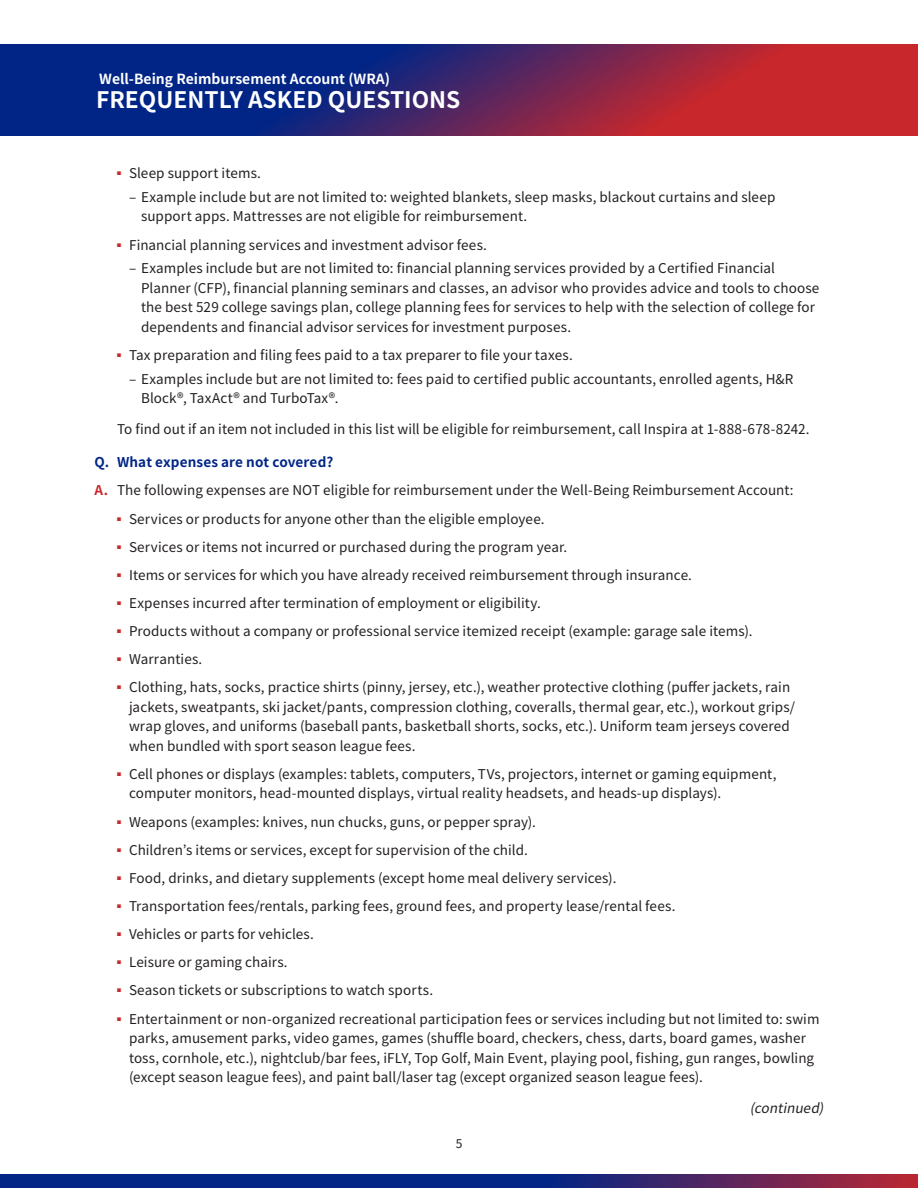
<style>
.page{position:relative;width:918px;height:1188px;background:#fff}
.page>*{position:absolute;margin:0;border:0;box-sizing:border-box;transform-origin:0 0}
.t1{font:700 22.8px "Noto Sans JP";color:#fff}
.t2{font:700 13.95px "Noto Sans JP";color:#fff}
.bullet-sub{font:13.5px/19.5px "Noto Sans JP";letter-spacing:.005em;color:#231f20}
.answers{font:13.5px "Noto Sans JP";letter-spacing:.005em;color:#231f20}
.question{font:700 13.5px "Noto Sans JP";letter-spacing:.01em;color:#002586}
.body{font:italic 13.5px "Noto Sans JP";color:#231f20}
.t3{font:12px "Noto Sans JP";color:#231f20}
.s1{font-weight:700;color:#c8272c}
</style>
<div class="page">
<svg style="left:0;top:44px;width:918px;height:91px;background:#56255f"></svg>
<svg style="left:0;top:1174px;width:918px;height:14px;background:#252575"></svg>
<p class="t2" style="left:99px;top:71px;width:292px">Well-Being Reimbursement Account (WRA)</p>
<h1 class="t1" style="left:96px;top:87px;width:366px">FREQUENTLY ASKED QUESTIONS</h1>
<p class="bullet-sub" style="left:117px;top:164px;width:146px"><sup>■</sup> Sleep support items.</p>
<p class="bullet-sub" style="left:141px;top:188px;width:636px;text-indent:-12px">– Example include but are not limited to: weighted blankets, sleep masks, blackout curtains and sleep support apps. Mattresses are not eligible for reimbursement.</p>
<p class="bullet-sub" style="left:117px;top:235px;width:372px"><sup>■</sup> Financial planning services and investment advisor fees.</p>
<p class="bullet-sub" style="left:141px;top:259px;width:680px;text-indent:-12px">– Examples include but are not limited to: financial planning services provided by a Certified Financial Planner (CFP), financial planning seminars and classes, an advisor who provides advice and tools to choose the best 529 college savings plan, college planning fees for services to help with the selection of college for dependents and financial advisor services for investment purposes.</p>
<p class="bullet-sub" style="left:117px;top:346px;width:457px"><sup>■</sup> Tax preparation and filing fees paid to a tax preparer to file your taxes.</p>
<p class="bullet-sub" style="left:141px;top:369px;width:654px;text-indent:-12px">– Examples include but are not limited to: fees paid to certified public accountants, enrolled agents, H&amp;R<br>Block®, TaxAct® and TurboTax®.</p>
<p class="answers" style="left:117px;top:421px;width:694px">To find out if an item not included in this list will be eligible for reimbursement, call Inspira at 1-888-678-8242.</p>
<p class="question" style="left:94px;top:455px;width:240px">Q. What expenses are not covered?</p>
<p class="answers" style="left:94px;top:483px;width:701px"><span class="s1">A.</span> The following expenses are NOT eligible for reimbursement under the Well-Being Reimbursement Account:</p>
<p class="bullet-sub" style="left:117px;top:509px;width:429px"><sup>■</sup> Services or products for anyone other than the eligible employee.</p>
<p class="bullet-sub" style="left:117px;top:537px;width:452px"><sup>■</sup> Services or items not incurred or purchased during the program year.</p>
<p class="bullet-sub" style="left:117px;top:565px;width:577px"><sup>■</sup> Items or services for which you have already received reimbursement through insurance.</p>
<p class="bullet-sub" style="left:117px;top:594px;width:425px"><sup>■</sup> Expenses incurred after termination of employment or eligibility.</p>
<p class="bullet-sub" style="left:117px;top:622px;width:637px"><sup>■</sup> Products without a company or professional service itemized receipt (example: garage sale items).</p>
<p class="bullet-sub" style="left:117px;top:650px;width:87px"><sup>■</sup> Warranties.</p>
<p class="bullet-sub" style="left:129px;top:678px;width:668px;text-indent:-12px"><sup>■</sup> Clothing, hats, socks, practice shirts (pinny, jersey, etc.), weather protective clothing (puffer jackets, rain jackets, sweatpants, ski jacket/pants, compression clothing, coveralls, thermal gear, etc.), workout grips/ wrap gloves, and uniforms (baseball pants, basketball shorts, socks, etc.). Uniform team jerseys covered when bundled with sport season league fees.</p>
<p class="bullet-sub" style="left:129px;top:765px;width:649px;text-indent:-12px"><sup>■</sup> Cell phones or displays (examples: tablets, computers, TVs, projectors, internet or gaming equipment, computer monitors, head-mounted displays, virtual reality headsets, and heads-up displays).</p>
<p class="bullet-sub" style="left:117px;top:812px;width:421px"><sup>■</sup> Weapons (examples: knives, nun chucks, guns, or pepper spray).</p>
<p class="bullet-sub" style="left:117px;top:840px;width:413px"><sup>■</sup> Children’s items or services, except for supervision of the child.</p>
<p class="bullet-sub" style="left:117px;top:868px;width:501px"><sup>■</sup> Food, drinks, and dietary supplements (except home meal delivery services).</p>
<p class="bullet-sub" style="left:117px;top:897px;width:560px"><sup>■</sup> Transportation fees/rentals, parking fees, ground fees, and property lease/rental fees.</p>
<p class="bullet-sub" style="left:117px;top:925px;width:198px"><sup>■</sup> Vehicles or parts for vehicles.</p>
<p class="bullet-sub" style="left:117px;top:953px;width:172px"><sup>■</sup> Leisure or gaming chairs.</p>
<p class="bullet-sub" style="left:117px;top:981px;width:318px"><sup>■</sup> Season tickets or subscriptions to watch sports.</p>
<p class="bullet-sub" style="left:129px;top:1009px;width:692px;text-indent:-12px"><sup>■</sup> Entertainment or non-organized recreational participation fees or services including but not limited to: swim parks, amusement parks, video games, games (shuffle board, checkers, chess, darts, board games, washer toss, cornhole, etc.), nightclub/bar fees, iFLY, Top Golf, Main Event, playing pool, fishing, gun ranges, bowling (except season league fees), and paint ball/laser tag (except organized season league fees).</p>
<p class="body" style="left:750px;top:1100px;width:82px">(continued)</p>
<p class="t3" style="left:456px;top:1137px;width:8px">5</p>
</div>
